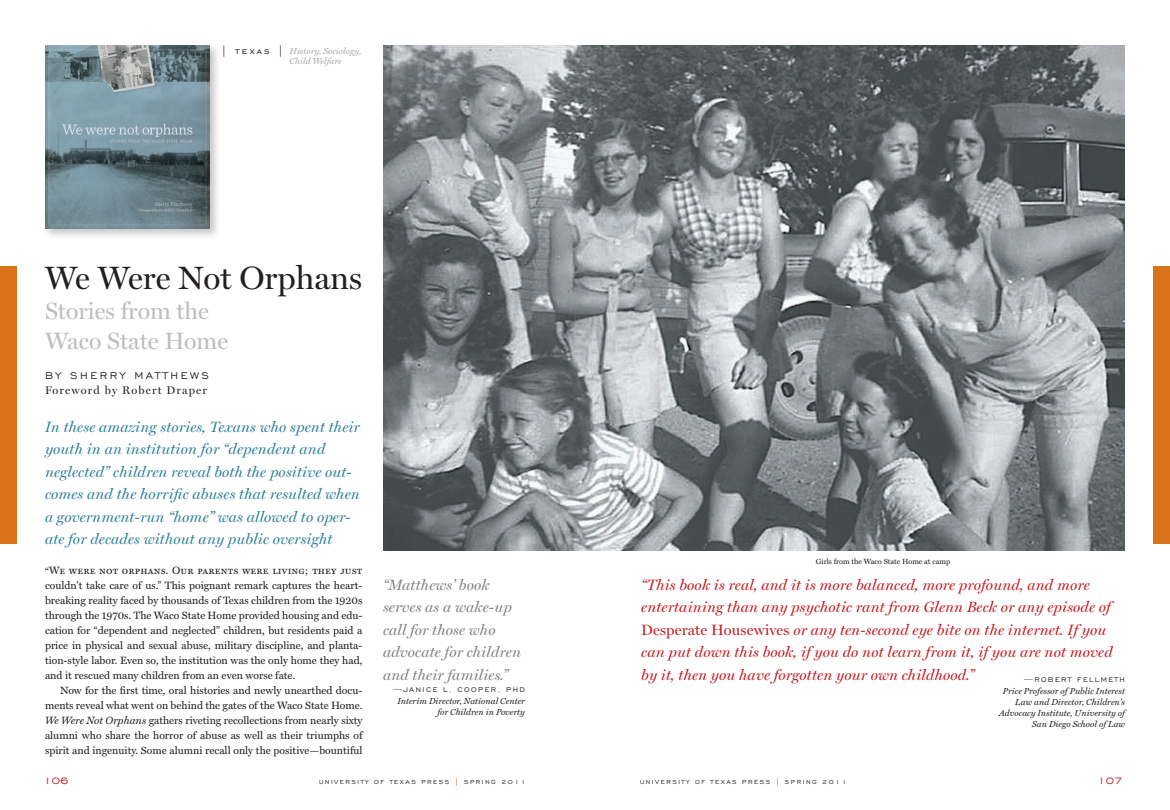
<style>
.page{position:relative;width:1170px;height:810px;background:#fff}
.page>*{position:absolute;margin:0;border:0;box-sizing:border-box;transform-origin:0 0}
.Headline{font:32.5px "Miller Display Roman";color:#231f20}
.Subhead{font:23.75px/30px "Miller Display Roman";color:#bcbdc0}
.Quote_small{font:italic 15px/22.5px "Miller Display";letter-spacing:.01em;color:#c31d22}
.Blurb{font:italic 15px/22.5px "Miller Display";letter-spacing:.01em;color:#31819b}
.Quote_small-2{font:italic 15px/22.5px "Miller Display";letter-spacing:.01em;color:#808285}
.Byline{font:12.5px "Engravers Gothic BT";letter-spacing:.2em;color:#231f20}
.t1{font:12.5px "Engravers Gothic BT";color:#c31d22}
.Foreword{font:11.25px "Miller Display Roman";letter-spacing:.1em;color:#231f20}
._1st_pp{font:10.62px/15px "Miller Text";color:#231f20;text-align:justify}
.Body_Copy{font:10.62px/15px "Miller Text";color:#231f20;text-align:justify}
.Quote_Attribution{font:italic 8.75px/11.2px "Miller Text";color:#231f20;text-align:right}
.category{font:italic 8.75px "Miller Text";color:#a8a9ad}
.Quote_byline{font:8.75px "Engravers Gothic BT";letter-spacing:.16em;color:#231f20}
.t2{font:7.5px "Engravers Gothic BT";letter-spacing:.2em;color:#231f20}
.t3{font:7.5px "Miller Text";color:#231f20}
.s1{font-family:"Engravers Gothic BT";font-style:normal;font-size:11.25px;color:#231f20}
.s2{font-family:"Miller Text Roman SC"}
.s3{font-style:italic}
.s4{font-family:"Miller Display Roman";font-style:normal}
.s5{color:#c31d22}
</style>
<div class="page">
<div style="left:1153px;top:266px;width:17px;height:278px;background:#d8731a"></div>
<div style="left:0;top:266px;width:17px;height:278px;background:#d8731a"></div>
<div style="left:43px;top:43px;width:178px;height:197px;background:#231f20;opacity:.25"></div>
<img style="left:45px;top:45px;width:165px;height:184px">
<img style="left:383px;top:45px;width:742px;height:505px">
<p class="category" style="left:221px;top:45px;width:142px"><span class="s1">| t e x a s |</span> History, Sociology,</p>
<p class="category" style="left:290px;top:56px;width:54px">Child Welfare</p>
<p class="Headline" style="left:45px;top:258px;width:319px">We Were Not Orphans</p>
<p class="Subhead" style="left:45px;top:296px;width:185px">Stories from the<br>Waco State Home</p>
<p class="Byline" style="left:45px;top:368px;width:166px">BY SHERRY MATTHEWS</p>
<p class="Foreword" style="left:45px;top:383px;width:163px">Foreword by Robert Draper</p>
<p class="Blurb" style="left:45px;top:415px;width:316px">In these amazing stories, Texans who spent their youth in an institution for “dependent and neglected” children reveal both the positive out&shy;comes and the horrific abuses that resulted when a government-run “home” was allowed to oper&shy;ate for decades without any public oversight</p>
<p class="_1st_pp" style="left:45px;top:563px;width:319px"><span class="s2">“We were not orphans. Our parents were living; they just </span>couldn’t take care of us.” This poignant remark captures the heart&shy;breaking reality faced by thousands of Texas children from the 1920s through the 1970s. The Waco State Home provided housing and edu&shy;cation for “dependent and neglected” children, but residents paid a price in physical and sexual abuse, military discipline, and planta&shy;tion-style labor. Even so, the institution was the only home they had, and it rescued many children from an even worse fate.</p>
<p class="Body_Copy" style="left:45px;top:683px;width:319px;text-indent:15px">Now for the first time, oral histories and newly unearthed docu&shy;ments reveal what went on behind the gates of the Waco State Home.<br><span class="s3">We Were Not Orphans</span> gathers riveting recollections from nearly sixty alumni who share the horror of abuse as well as their triumphs of spirit and ingenuity. Some alumni recall only the positive—bountiful</p>
<p class="Quote_small-2" style="left:383px;top:573px;width:140px">“Matthews’ book serves as a wake-up call for those who advocate for children and their families.”</p>
<p class="Quote_byline" style="left:393px;top:685px;width:133px">—JANICE L. COOPER, PHD</p>
<p class="Quote_Attribution" style="left:397px;top:695px;width:129px">Interim Director, National Center for Children in Poverty</p>
<p class="t3" style="left:816px;top:557px;width:136px">Girls from the Waco State Home at camp</p>
<p class="Quote_small" style="left:641px;top:573px;width:473px">“This book is real, and it is more balanced, more profound, and more entertaining than any psychotic rant from Glenn Beck or any episode of <span class="s4">Desperate Housewives</span> or any ten-second eye bite on the internet. If you can put down this book, if you do not learn from it, if you are not moved by it, then you have forgotten your own childhood.”</p>
<p class="Quote_byline" style="left:1024px;top:675px;width:102px">—ROBERT FELLMETH</p>
<p class="Quote_Attribution" style="left:999px;top:685px;width:127px">Price Professor of Public Interest<br>Law and Director, Children’s<br>Advocacy Institute, University of<br>San Diego School of Law</p>
<p class="t1" style="left:43px;top:774px;width:27px">106</p>
<p class="t2" style="left:319px;top:778px;width:208px">UNIVERSITY OF TEXAS PRESS <span class="s5">|</span> SPRING 2011</p>
<p class="t2" style="left:640px;top:778px;width:208px">UNIVERSITY OF TEXAS PRESS <span class="s5">|</span> SPRING 2011</p>
<p class="t1" style="left:1097px;top:773px;width:27px">107</p>
</div>
